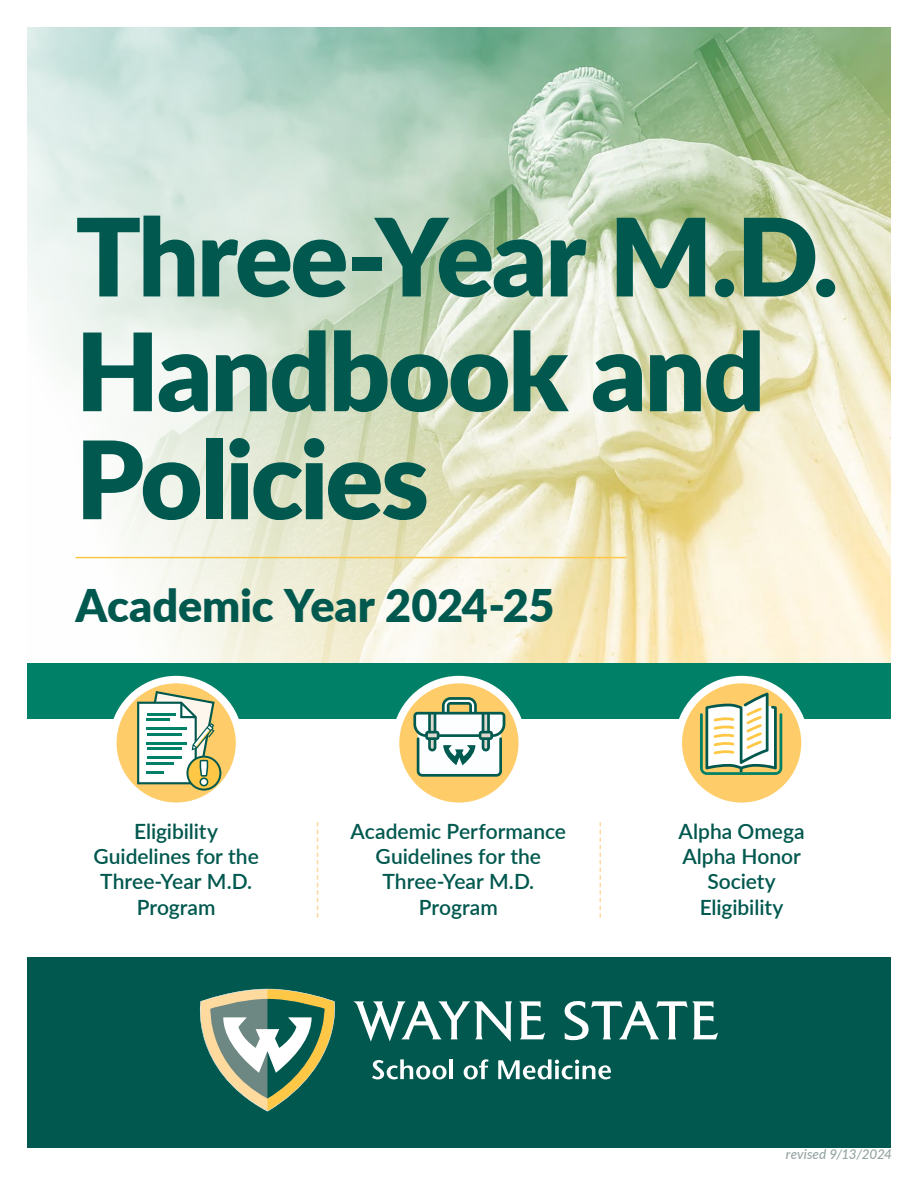
<style>
.page{position:relative;width:918px;height:1188px;background:#fff}
.page>*{position:absolute;margin:0;border:0;box-sizing:border-box;transform-origin:0 0}
.t1{font:900 108px/111.3px "Lato";letter-spacing:-.025em;color:#00584e}
.t2{font:900 45px "Lato";letter-spacing:-.005em;color:#00584e}
.t3{font:600 21px/25.2px "Lato";color:#00584e;text-align:center}
.t4{font:italic 500 13.5px "Lato";letter-spacing:.005em;color:#94a5a2}
</style>
<div class="page">
<img style="left:27px;top:27px;width:864px;height:636px">
<div style="left:27px;top:957px;width:864px;height:191px;background:#00584e"></div>
<div style="left:27px;top:663px;width:864px;height:56px;background:#008066"></div>
<svg style="left:113px;top:680px;width:127px;height:126px;background:#fed687"></svg>
<div style="left:109px;top:676px;width:134px;height:134px;border:8px solid #fff;border-radius:50%"></div>
<svg style="left:396px;top:680px;width:126px;height:126px;background:#fdd482"></svg>
<div style="left:392px;top:676px;width:134px;height:134px;border:8px solid #fff;border-radius:50%"></div>
<svg style="left:678px;top:680px;width:127px;height:126px;background:#fdd480"></svg>
<div style="left:675px;top:676px;width:134px;height:134px;border:8px solid #fff;border-radius:50%"></div>
<svg style="left:317px;top:822px;width:1px;height:96px"></svg>
<svg style="left:600px;top:822px;width:1px;height:96px"></svg>
<svg style="left:372px;top:1059px;width:75px;height:20px"></svg>
<hr style="left:449px;top:1059px;width:4px;height:20px;background:#fff">
<svg style="left:464px;top:1059px;width:25px;height:20px"></svg>
<svg style="left:498px;top:1059px;width:113px;height:20px"></svg>
<svg style="left:199px;top:989px;width:136px;height:122px"></svg>
<svg style="left:519px;top:1001px;width:26px;height:38px"></svg>
<svg style="left:565px;top:1001px;width:153px;height:40px"></svg>
<svg style="left:353px;top:1001px;width:159px;height:41px"></svg>
<svg style="left:137px;top:691px;width:84px;height:100px"></svg>
<svg style="left:700px;top:693px;width:82px;height:82px"></svg>
<hr style="left:76px;top:557px;width:550px;height:1px;background:#fec745">
<svg style="left:413px;top:697px;width:92px;height:80px"></svg>
<h1 class="t1" style="left:76px;top:197px;width:765px">Three-Year M.D.<br>Handbook and<br>Policies</h1>
<p class="t2" style="left:76px;top:572px;width:480px">Academic Year 2024-25</p>
<p class="t3" style="left:93px;top:818px;width:167px">Eligibility<br>Guidelines for the<br>Three-Year M.D.<br>Program</p>
<p class="t3" style="left:351px;top:818px;width:217px">Academic Performance<br>Guidelines for the<br>Three-Year M.D.<br>Program</p>
<p class="t3" style="left:679px;top:818px;width:127px">Alpha Omega<br>Alpha Honor<br>Society<br>Eligibility</p>
<p class="t4" style="left:786px;top:1145px;width:108px">revised 9/13/2024</p>
</div>
